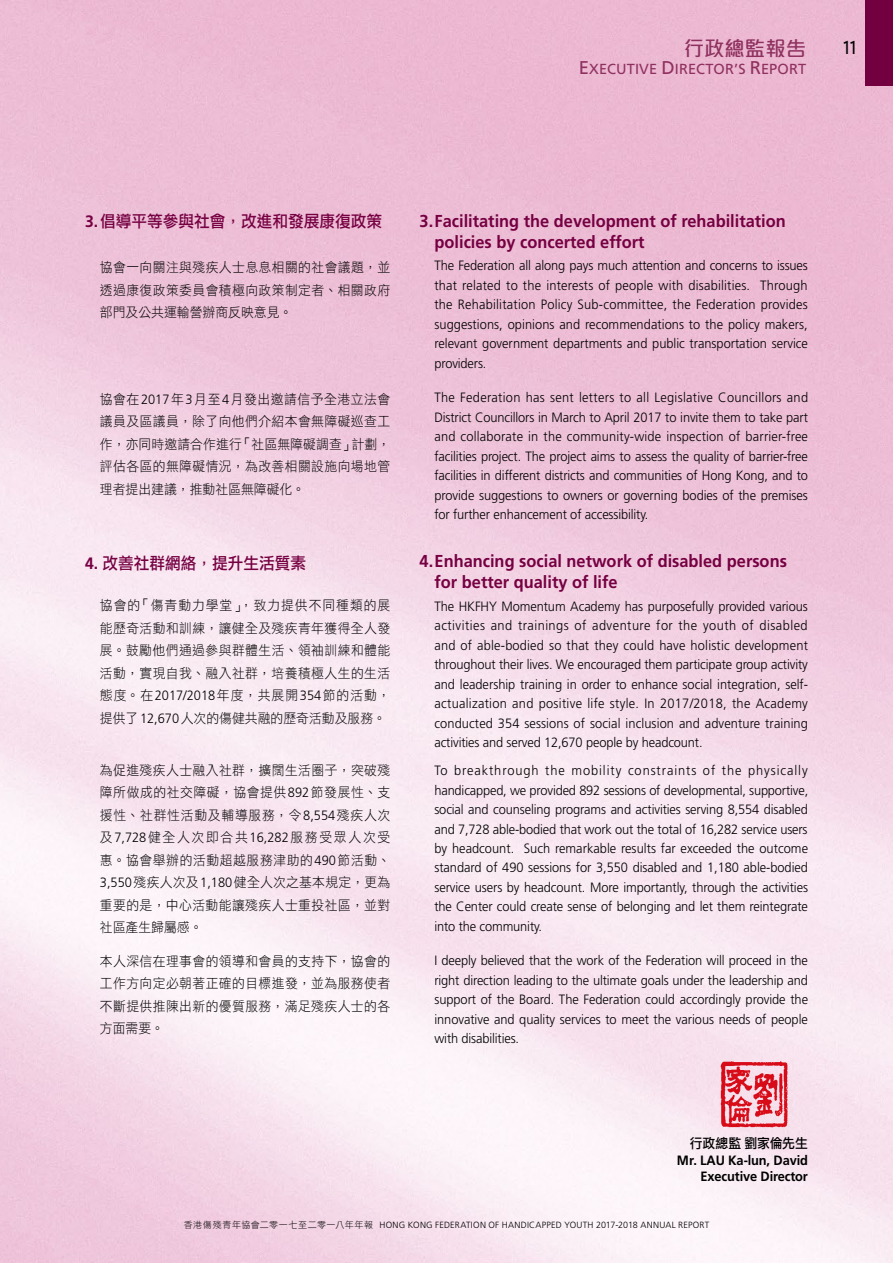
<style>
.page{position:relative;width:893px;height:1263px;background:#fff}
.page>*{position:absolute;margin:0;border:0;box-sizing:border-box;transform-origin:0 0}
.t1{font:22.5px "Verlag";color:#000;scale:.9 1}
.t2{font:500 20.4px "M Elle HK";color:#8f315f}
.t3{font:700 17.25px/21px "Frutiger";color:#760042;scale:.95 1}
.t4{font:16.5px "DF Li Hei HK W5";color:#760042;scale:.95 1}
.t5{font:14.55px "Frutiger";letter-spacing:.01em;color:#8f315f}
.t6{font:300 13.5px/19.5px "Frutiger";letter-spacing:-.01em;color:#000;text-align:justify;scale:.95 1}
.t7{font:13.5px/22.5px "DF Li Hei HK W3";letter-spacing:.03em;color:#000;text-align:justify;scale:.95 1}
.t8{font:700 13.5px/16.5px "Frutiger";letter-spacing:-.01em;color:#000;text-align:right;scale:.95 1}
.t9{font:13.5px "DF Li Hei HK W5";color:#000;scale:.95 1}
.t10{font:300 9px "Frutiger";letter-spacing:.03em;color:#000}
.s1{font-size:18.45px}
.s2{font-family:"Frutiger";font-weight:700}
.s3{font-family:"Frutiger";font-weight:300}
.s4{font-family:"DF Li Hei HK W3";font-weight:400}
</style>
<div class="page">
<img style="left:720px;top:1057px;width:69px;height:73px">
<div style="left:865px;top:0;width:28px;height:86px;background:#720040"></div>
<h2 class="t2" style="left:684px;top:38px;width:124px">行政總監報告</h2>
<p class="t5" style="left:579px;top:61px;width:229px"><span class="s1">E</span>XECUTIVE <span class="s1">D</span>IRECTOR’S <span class="s1">R</span>EPORT</p>
<h1 class="t1" style="left:843px;top:29px;width:16px">11</h1>
<p class="t4" style="left:85px;top:212px;width:314px"><span class="s2">3.</span> 倡導平等參與社會，改進和發展康復政策</p>
<p class="t7" style="left:100px;top:256px;width:307px">協會一向關注與殘疾人士息息相關的社會議題，並透過康復政策委員會積極向政策制定者、相關政府部門及公共運輸營辦商反映意見。</p>
<p class="t7" style="left:100px;top:387px;width:307px">協會在<span class="s3">2017</span>年<span class="s3">3</span>月至<span class="s3">4</span>月發出邀請信予全港立法會議員及區議員，除了向他們介紹本會無障礙巡查工作，亦同時邀請合作進行「社區無障礙調查」計劃，評估各區的無障礙情況，為改善相關設施向場地管理者提出建議，推動社區無障礙化。</p>
<p class="t4" style="left:85px;top:554px;width:234px"><span class="s2">4.</span> 改善社群網絡，提升生活質素</p>
<p class="t7" style="left:100px;top:594px;width:307px">協會的「傷青動力學堂」，致力提供不同種類的展能歷奇活動和訓練，讓健全及殘疾青年獲得全人發展。鼓勵他們通過參與群體生活、領袖訓練和體能活動，實現自我、融入社群，培養積極人生的生活態度。在<span class="s3">2017/2018</span>年度，共展開<span class="s3">354</span>節的活動，提供了<span class="s3">12,670</span>人次的傷健共融的歷奇活動及服務。</p>
<p class="t7" style="left:100px;top:758px;width:307px">為促進殘疾人士融入社群，擴闊生活圈子，突破殘障所做成的社交障礙，協會提供<span class="s3">892</span>節發展性、支援性、社群性活動及輔導服務，令<span class="s3">8,554</span>殘疾人次及<span class="s3">7,728</span>健全人次即合共<span class="s3">16,282</span>服務受眾人次受惠。協會舉辦的活動超越服務津助的<span class="s3">490</span>節活動、<span class="s3">3,550</span>殘疾人次及<span class="s3">1,180</span>健全人次之基本規定，更為重要的是，中心活動能讓殘疾人士重投社區，並對社區產生歸屬感。</p>
<p class="t7" style="left:100px;top:949px;width:307px">本人深信在理事會的領導和會員的支持下，協會的工作方向定必朝著正確的目標進發，並為服務使者不斷提供推陳出新的優質服務，滿足殘疾人士的各方面需要。</p>
<p class="t3" style="left:435px;top:211px;width:371px;text-indent:-15px">3.Facilitating the development of rehabilitation policies by concerted effort</p>
<p class="t6" style="left:434px;top:256px;width:395px">The Federation all along pays much attention and concerns to issues that related to the interests of people with disabilities. Through the Rehabilitation Policy Sub-committee, the Federation provides suggestions, opinions and recommendations to the policy makers, relevant government departments and public transportation service providers.</p>
<p class="t6" style="left:434px;top:388px;width:395px">The Federation has sent letters to all Legislative Councillors and District Councillors in March to April 2017 to invite them to take part and collaborate in the community-wide inspection of barrier-free facilities project. The project aims to assess the quality of barrier-free facilities in different districts and communities of Hong Kong, and to provide suggestions to owners or governing bodies of the premises for further enhancement of accessibility.</p>
<p class="t3" style="left:435px;top:551px;width:372px;text-indent:-15px">4.Enhancing social network of disabled persons for better quality of life</p>
<p class="t6" style="left:434px;top:596px;width:395px">The HKFHY Momentum Academy has purposefully provided various activities and trainings of adventure for the youth of disabled and of able-bodied so that they could have holistic development throughout their lives. We encouraged them participate group activity and leadership training in order to enhance social integration, self&shy;actualization and positive life style. In 2017/2018, the Academy conducted 354 sessions of social inclusion and adventure training activities and served 12,670 people by headcount.</p>
<p class="t6" style="left:434px;top:761px;width:395px">To breakthrough the mobility constraints of the physically handicapped, we provided 892 sessions of developmental, supportive, social and counseling programs and activities serving 8,554 disabled and 7,728 able-bodied that work out the total of 16,282 service users by headcount. Such remarkable results far exceeded the outcome standard of 490 sessions for 3,550 disabled and 1,180 able-bodied service users by headcount. More importantly, through the activities the Center could create sense of belonging and let them reintegrate into the community.</p>
<p class="t6" style="left:434px;top:951px;width:395px">I deeply believed that the work of the Federation will proceed in the right direction leading to the ultimate goals under the leadership and support of the Board. The Federation could accordingly provide the innovative and quality services to meet the various needs of people with disabilities.</p>
<p class="t9" style="left:690px;top:1136px;width:126px">行政總監劉家倫先生</p>
<p class="t8" style="left:677px;top:1152px;width:139px">Mr. LAU Ka-lun, David<br>Executive Director</p>
<p class="t10" style="left:184px;top:1220px;width:527px"><span class="s4">香港傷殘青年協會二零一七至二零一八年年報</span> HONG KONG FEDERATION OF HANDICAPPED YOUTH 2017-2018 ANNUAL REPORT</p>
</div>
